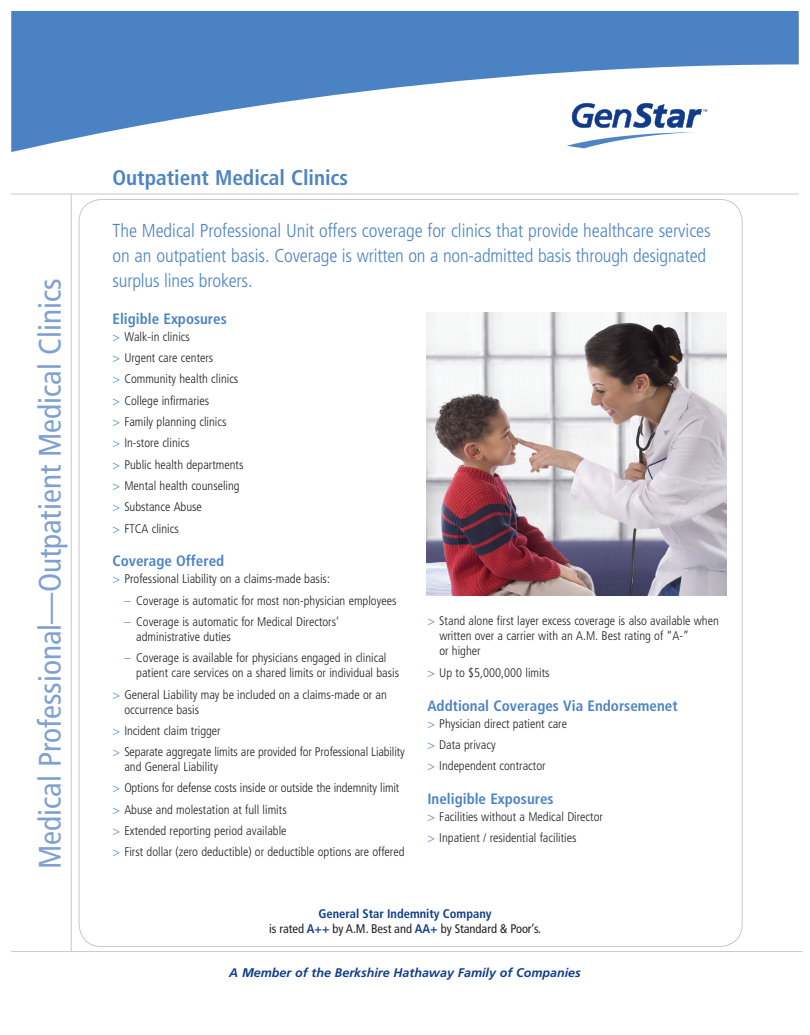
<style>
.page{position:relative;width:810px;height:1035px;background:#fff}
.page>*{position:absolute;margin:0;border:0;box-sizing:border-box;transform-origin:0 0}
.t1{font:condensed 31.25px "Frutiger LT Std";color:#7fa0d3}
.t2{font:700 condensed 21.25px "Frutiger LT Std";color:#4d84c4}
.Intro_Text{font:300 condensed 18.75px/25px "Frutiger LT Std";letter-spacing:-.005em;color:#4d84c4}
.Subhead{font:700 condensed 15px "Frutiger LT Std";color:#4d84c4}
.Bulleted_Text{font:300 condensed 12.5px/15px "Frutiger LT Std";color:#231f20}
.Bulletd_Text_2{font:300 condensed 12.5px/15px "Frutiger LT Std";color:#231f20}
.t3{font:condensed 12.5px/15px "Frutiger LT Std";letter-spacing:-.005em;color:#231f20;text-align:center}
.t4{font:italic 700 12.5px "Frutiger LT Std";color:#103d8c}
.s1{color:#4d84c4}
.s2{font-weight:700;color:#103d8c}
</style>
<div class="page">
<hr style="left:11px;top:194px;width:788px;height:1px;background:#c7c8ca">
<hr style="left:11px;top:951px;width:791px;height:1px;background:#c7c8ca">
<svg style="left:11px;top:11px;width:788px;height:141px;fill:#4b82c3"></svg>
<hr style="left:71px;top:194px;width:1px;height:758px;background:#c7c8ca">
<img style="left:427px;top:312px;width:300px;height:283px">
<h1 class="t1" style="left:32px;top:869px;width:592px;rotate:-90deg">Medical Professional—Outpatient Medical Clinics</h1>
<h2 class="t2" style="left:112px;top:165px;width:237px">Outpatient Medical Clinics</h2>
<p class="Intro_Text" style="left:112px;top:218px;width:600px">The Medical Professional Unit offers coverage for clinics that provide healthcare services on an outpatient basis. Coverage is written on a non-admitted basis through designated surplus lines brokers.</p>
<p class="Subhead" style="left:112px;top:310px;width:116px">Eligible Exposures</p>
<p class="Bulleted_Text" style="left:112px;top:329px;width:79px"><span class="s1">&gt;</span> Walk-in clinics</p>
<p class="Bulleted_Text" style="left:112px;top:351px;width:102px"><span class="s1">&gt;</span> Urgent care centers</p>
<p class="Bulleted_Text" style="left:112px;top:372px;width:127px"><span class="s1">&gt;</span> Community health clinics</p>
<p class="Bulleted_Text" style="left:112px;top:393px;width:98px"><span class="s1">&gt;</span> College infirmaries</p>
<p class="Bulleted_Text" style="left:112px;top:414px;width:116px"><span class="s1">&gt;</span> Family planning clinics</p>
<p class="Bulleted_Text" style="left:112px;top:436px;width:78px"><span class="s1">&gt;</span> In-store clinics</p>
<p class="Bulleted_Text" style="left:112px;top:457px;width:132px"><span class="s1">&gt;</span> Public health departments</p>
<p class="Bulleted_Text" style="left:112px;top:478px;width:129px"><span class="s1">&gt;</span> Mental health counseling</p>
<p class="Bulleted_Text" style="left:112px;top:500px;width:91px"><span class="s1">&gt;</span> Substance Abuse</p>
<p class="Bulleted_Text" style="left:112px;top:521px;width:68px"><span class="s1">&gt;</span> FTCA clinics</p>
<p class="Subhead" style="left:112px;top:552px;width:113px">Coverage Offered</p>
<p class="Bulleted_Text" style="left:112px;top:572px;width:219px"><span class="s1">&gt;</span> Professional Liability on a claims-made basis:</p>
<p class="Bulletd_Text_2" style="left:124px;top:593px;width:274px"><span class="s1">–</span> Coverage is automatic for most non-physician employees</p>
<p class="Bulletd_Text_2" style="left:136px;top:614px;width:204px;text-indent:-12px"><span class="s1">–</span> Coverage is automatic for Medical Directors’ administrative duties</p>
<p class="Bulletd_Text_2" style="left:136px;top:651px;width:264px;text-indent:-12px"><span class="s1">–</span> Coverage is available for physicians engaged in clinical patient care services on a shared limits or individual basis</p>
<p class="Bulleted_Text" style="left:124px;top:687px;width:264px;text-indent:-12px"><span class="s1">&gt;</span> General Liability may be included on a claims-made or an occurrence basis</p>
<p class="Bulleted_Text" style="left:112px;top:723px;width:110px"><span class="s1">&gt;</span> Incident claim trigger</p>
<p class="Bulleted_Text" style="left:124px;top:745px;width:282px;text-indent:-12px"><span class="s1">&gt;</span> Separate aggregate limits are provided for Professional Liability and General Liability</p>
<p class="Bulleted_Text" style="left:112px;top:781px;width:288px"><span class="s1">&gt;</span> Options for defense costs inside or outside the indemnity limit</p>
<p class="Bulleted_Text" style="left:112px;top:802px;width:176px"><span class="s1">&gt;</span> Abuse and molestation at full limits</p>
<p class="Bulleted_Text" style="left:112px;top:823px;width:176px"><span class="s1">&gt;</span> Extended reporting period available</p>
<p class="Bulleted_Text" style="left:112px;top:845px;width:294px"><span class="s1">&gt;</span> First dollar (zero deductible) or deductible options are offered</p>
<p class="Bulleted_Text" style="left:439px;top:613px;width:281px;text-indent:-12px"><span class="s1">&gt;</span> Stand alone first layer excess coverage is also available when written over a carrier with an A.M. Best rating of “A-”<br>or higher</p>
<p class="Bulleted_Text" style="left:427px;top:665px;width:124px"><span class="s1">&gt;</span> Up to $5,000,000 limits</p>
<p class="Subhead" style="left:427px;top:696px;width:252px">Addtional Coverages Via Endorsemenet</p>
<p class="Bulleted_Text" style="left:427px;top:716px;width:141px"><span class="s1">&gt;</span> Physician direct patient care</p>
<p class="Bulleted_Text" style="left:427px;top:737px;width:70px"><span class="s1">&gt;</span> Data privacy</p>
<p class="Bulleted_Text" style="left:427px;top:759px;width:120px"><span class="s1">&gt;</span> Independent contractor</p>
<p class="Subhead" style="left:427px;top:790px;width:128px">Ineligible Exposures</p>
<p class="Bulleted_Text" style="left:427px;top:810px;width:177px"><span class="s1">&gt;</span> Facilities without a Medical Director</p>
<p class="Bulleted_Text" style="left:427px;top:831px;width:151px"><span class="s1">&gt;</span> Inpatient / residential facilities</p>
<p class="t3" style="left:269px;top:906px;width:274px"><span class="s2">General Star Indemnity Company<br></span>is rated <span class="s2">A++</span> by A.M. Best and <span class="s2">AA+</span> by Standard &amp; Poor’s.</p>
<p class="t4" style="left:229px;top:965px;width:353px">A Member of the Berkshire Hathaway Family of Companies</p>
</div>
